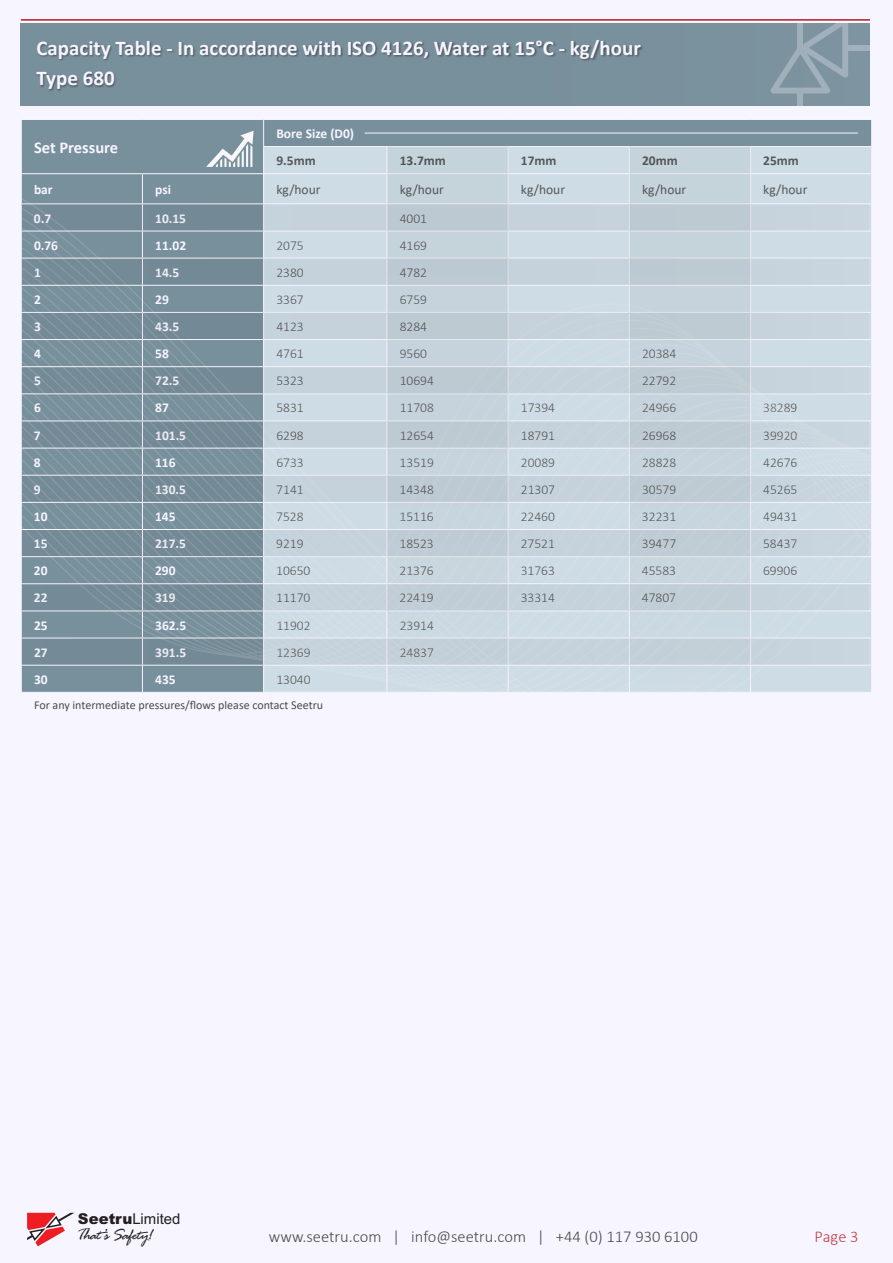
<style>
.page{position:relative;width:893px;height:1263px;background:#f7f5ff}
.page>*{position:absolute;margin:0;border:0;box-sizing:border-box;transform-origin:0 0}
.t1{font:700 21px "Calibri";color:#f7f5ff}
.t2{font:16.65px "Rage Italic Let Plain";color:#231f20}
.t3{font:300 16.5px "Calibri";color:#4b4c4d}
.t4{font:700 16.5px "Calibri";color:#f7f5ff}
.t5{font:300 16.5px "Calibri";color:#c03e45}
.t6{font:14.85px "Arial";color:#231f20}
.t7{font:300 13.5px "Calibri";color:#57585a}
.t8{font:700 13.5px "Calibri";color:#f7f5ff}
.t9{font:13.5px "Calibri";color:#57585a}
.t10{font:700 13.5px "Calibri";color:#57585a}
.t11{font:12px "Calibri";color:#4b4c4d}
.s1{font-weight:900}
</style>
<div class="page">
<div style="left:22px;top:120px;width:849px;height:59px;background:#78909c"></div>
<div style="left:264px;top:147px;width:607px;height:32px;background:#cedce5"></div>
<hr style="left:21px;top:173px;width:121px;height:1px;background:#f7f5ff">
<hr style="left:142px;top:173px;width:122px;height:1px;background:#f7f5ff">
<hr style="left:264px;top:173px;width:123px;height:1px;background:#f7f5ff">
<hr style="left:508px;top:173px;width:121px;height:1px;background:#f7f5ff">
<hr style="left:750px;top:173px;width:122px;height:1px;background:#f7f5ff">
<svg style="left:21px;top:120px;width:1px;height:572px"></svg>
<svg style="left:508px;top:147px;width:1px;height:32px"></svg>
<svg style="left:629px;top:147px;width:1px;height:32px"></svg>
<svg style="left:263px;top:120px;width:1px;height:59px"></svg>
<svg style="left:871px;top:120px;width:1px;height:26px"></svg>
<hr style="left:263px;top:146px;width:124px;height:1px;background:#f7f5ff">
<hr style="left:508px;top:146px;width:121px;height:1px;background:#f7f5ff">
<hr style="left:629px;top:146px;width:121px;height:1px;background:#f7f5ff">
<hr style="left:750px;top:146px;width:122px;height:1px;background:#f7f5ff">
<div style="left:21px;top:23px;width:849px;height:83px;background:#78909c"></div>
<hr style="left:21px;top:19px;width:849px;height:2px;background:#b51c24">
<hr style="left:365px;top:133px;width:493px;height:1px;background:#f7f5ff">
<svg style="left:206px;top:131px;width:48px;height:36px"></svg>
<div style="left:36px;top:40px;width:608px;height:52px;background:#231f20;opacity:.5"></div>
<svg style="left:22px;top:179px;width:849px;height:514px;background:#b1c1cb"></svg>
<svg style="left:22px;top:638px;width:847px;height:27px;background:#a8b8c2"></svg>
<svg style="left:22px;top:584px;width:847px;height:26px;background:#a7b7c1"></svg>
<svg style="left:22px;top:530px;width:847px;height:26px;background:#a6b7c1"></svg>
<svg style="left:22px;top:476px;width:847px;height:26px;background:#a7b7c1"></svg>
<svg style="left:22px;top:421px;width:847px;height:27px;background:#a9b9c3"></svg>
<svg style="left:22px;top:367px;width:847px;height:26px;background:#a6b7c1"></svg>
<svg style="left:22px;top:313px;width:847px;height:26px;background:#a6b6c0"></svg>
<svg style="left:22px;top:258px;width:847px;height:27px;background:#a8b8c2"></svg>
<svg style="left:22px;top:204px;width:847px;height:27px;background:#a7b8c2"></svg>
<svg style="left:27px;top:1212px;width:47px;height:34px"></svg>
<div style="left:844px;top:45px;width:26px;height:5px;background:#a2b1bd"></div>
<svg style="left:770px;top:23px;width:81px;height:73px"></svg>
<div style="left:798px;top:88px;width:5px;height:18px;background:#a0b0bb"></div>
<div style="left:387px;top:146px;width:121px;height:546px;background:#c5d3db"></div>
<div style="left:630px;top:146px;width:121px;height:546px;background:#c5d3db"></div>
<p class="t1" style="left:36px;top:33px;width:606px">Capacity Table - In accordance with ISO 4126, Water at 15°C - kg/hour</p>
<p class="t1" style="left:36px;top:63px;width:80px">Type 680</p>
<p class="t4" style="left:34px;top:136px;width:86px">Set Pressure</p>
<p class="t8" style="left:276px;top:124px;width:79px">Bore Size (D0)</p>
<p class="t10" style="left:276px;top:151px;width:41px">9.5mm</p>
<p class="t10" style="left:400px;top:151px;width:48px">13.7mm</p>
<p class="t10" style="left:521px;top:151px;width:37px">17mm</p>
<p class="t10" style="left:642px;top:151px;width:37px">20mm</p>
<p class="t10" style="left:763px;top:151px;width:37px">25mm</p>
<p class="t8" style="left:34px;top:180px;width:20px">bar</p>
<p class="t8" style="left:155px;top:180px;width:17px">psi</p>
<p class="t9" style="left:276px;top:180px;width:46px">kg/hour</p>
<p class="t9" style="left:400px;top:180px;width:46px">kg/hour</p>
<p class="t9" style="left:521px;top:180px;width:46px">kg/hour</p>
<p class="t9" style="left:642px;top:180px;width:46px">kg/hour</p>
<p class="t9" style="left:763px;top:180px;width:46px">kg/hour</p>
<p class="t8" style="left:34px;top:208px;width:19px">0.7</p>
<p class="t8" style="left:155px;top:208px;width:32px">10.15</p>
<p class="t7" style="left:400px;top:210px;width:29px">4001</p>
<p class="t8" style="left:34px;top:236px;width:26px">0.76</p>
<p class="t8" style="left:155px;top:236px;width:32px">11.02</p>
<p class="t7" style="left:276px;top:237px;width:29px">2075</p>
<p class="t7" style="left:400px;top:237px;width:29px">4169</p>
<p class="t8" style="left:34px;top:263px;width:8px">1</p>
<p class="t8" style="left:155px;top:263px;width:26px">14.5</p>
<p class="t7" style="left:276px;top:264px;width:29px">2380</p>
<p class="t7" style="left:400px;top:264px;width:29px">4782</p>
<p class="t8" style="left:34px;top:290px;width:8px">2</p>
<p class="t8" style="left:155px;top:290px;width:15px">29</p>
<p class="t7" style="left:276px;top:291px;width:29px">3367</p>
<p class="t7" style="left:400px;top:291px;width:29px">6759</p>
<p class="t8" style="left:34px;top:317px;width:8px">3</p>
<p class="t8" style="left:155px;top:317px;width:26px">43.5</p>
<p class="t7" style="left:276px;top:318px;width:29px">4123</p>
<p class="t7" style="left:400px;top:318px;width:29px">8284</p>
<p class="t8" style="left:34px;top:344px;width:8px">4</p>
<p class="t8" style="left:155px;top:344px;width:15px">58</p>
<p class="t7" style="left:276px;top:345px;width:29px">4761</p>
<p class="t7" style="left:400px;top:345px;width:29px">9560</p>
<p class="t7" style="left:642px;top:345px;width:36px">20384</p>
<p class="t8" style="left:34px;top:371px;width:8px">5</p>
<p class="t8" style="left:155px;top:371px;width:26px">72.5</p>
<p class="t7" style="left:276px;top:372px;width:29px">5323</p>
<p class="t7" style="left:400px;top:372px;width:36px">10694</p>
<p class="t7" style="left:642px;top:372px;width:36px">22792</p>
<p class="t8" style="left:34px;top:398px;width:8px">6</p>
<p class="t8" style="left:155px;top:398px;width:15px">87</p>
<p class="t7" style="left:276px;top:400px;width:29px">5831</p>
<p class="t7" style="left:400px;top:400px;width:36px">11708</p>
<p class="t7" style="left:521px;top:400px;width:36px">17394</p>
<p class="t7" style="left:642px;top:400px;width:36px">24966</p>
<p class="t7" style="left:763px;top:400px;width:36px">38289</p>
<p class="t8" style="left:34px;top:426px;width:8px">7</p>
<p class="t8" style="left:155px;top:426px;width:32px">101.5</p>
<p class="t7" style="left:276px;top:427px;width:29px">6298</p>
<p class="t7" style="left:400px;top:427px;width:36px">12654</p>
<p class="t7" style="left:521px;top:427px;width:36px">18791</p>
<p class="t7" style="left:642px;top:427px;width:36px">26968</p>
<p class="t7" style="left:763px;top:427px;width:36px">39920</p>
<p class="t8" style="left:34px;top:453px;width:8px">8</p>
<p class="t8" style="left:155px;top:453px;width:22px">116</p>
<p class="t7" style="left:276px;top:454px;width:29px">6733</p>
<p class="t7" style="left:400px;top:454px;width:36px">13519</p>
<p class="t7" style="left:521px;top:454px;width:36px">20089</p>
<p class="t7" style="left:642px;top:454px;width:36px">28828</p>
<p class="t7" style="left:763px;top:454px;width:36px">42676</p>
<p class="t8" style="left:34px;top:480px;width:8px">9</p>
<p class="t8" style="left:155px;top:480px;width:32px">130.5</p>
<p class="t7" style="left:276px;top:481px;width:29px">7141</p>
<p class="t7" style="left:400px;top:481px;width:36px">14348</p>
<p class="t7" style="left:521px;top:481px;width:36px">21307</p>
<p class="t7" style="left:642px;top:481px;width:36px">30579</p>
<p class="t7" style="left:763px;top:481px;width:36px">45265</p>
<p class="t8" style="left:34px;top:507px;width:15px">10</p>
<p class="t8" style="left:155px;top:507px;width:22px">145</p>
<p class="t7" style="left:276px;top:508px;width:29px">7528</p>
<p class="t7" style="left:400px;top:508px;width:36px">15116</p>
<p class="t7" style="left:521px;top:508px;width:36px">22460</p>
<p class="t7" style="left:642px;top:508px;width:36px">32231</p>
<p class="t7" style="left:763px;top:508px;width:36px">49431</p>
<p class="t8" style="left:34px;top:534px;width:15px">15</p>
<p class="t8" style="left:155px;top:534px;width:32px">217.5</p>
<p class="t7" style="left:276px;top:535px;width:29px">9219</p>
<p class="t7" style="left:400px;top:535px;width:36px">18523</p>
<p class="t7" style="left:521px;top:535px;width:36px">27521</p>
<p class="t7" style="left:642px;top:535px;width:36px">39477</p>
<p class="t7" style="left:763px;top:535px;width:36px">58437</p>
<p class="t8" style="left:34px;top:561px;width:15px">20</p>
<p class="t8" style="left:155px;top:561px;width:22px">290</p>
<p class="t7" style="left:276px;top:562px;width:36px">10650</p>
<p class="t7" style="left:400px;top:562px;width:36px">21376</p>
<p class="t7" style="left:521px;top:562px;width:36px">31763</p>
<p class="t7" style="left:642px;top:562px;width:36px">45583</p>
<p class="t7" style="left:763px;top:562px;width:36px">69906</p>
<p class="t8" style="left:34px;top:588px;width:15px">22</p>
<p class="t8" style="left:155px;top:588px;width:22px">319</p>
<p class="t7" style="left:276px;top:589px;width:36px">11170</p>
<p class="t7" style="left:399px;top:589px;width:36px">22419</p>
<p class="t7" style="left:521px;top:589px;width:36px">33314</p>
<p class="t7" style="left:642px;top:589px;width:36px">47807</p>
<p class="t8" style="left:34px;top:615px;width:15px">25</p>
<p class="t8" style="left:155px;top:615px;width:32px">362.5</p>
<p class="t7" style="left:276px;top:617px;width:36px">11902</p>
<p class="t7" style="left:400px;top:617px;width:36px">23914</p>
<p class="t8" style="left:34px;top:643px;width:15px">27</p>
<p class="t8" style="left:155px;top:643px;width:32px">391.5</p>
<p class="t7" style="left:276px;top:644px;width:36px">12369</p>
<p class="t7" style="left:400px;top:644px;width:36px">24837</p>
<p class="t8" style="left:34px;top:670px;width:15px">30</p>
<p class="t8" style="left:155px;top:670px;width:22px">435</p>
<p class="t7" style="left:276px;top:671px;width:36px">13040</p>
<p class="t11" style="left:34px;top:697px;width:291px">For any intermediate pressures/flows please contact Seetru</p>
<p class="t6" style="left:78px;top:1208px;width:104px"><span class="s1">Seetru</span>Limited</p>
<p class="t2" style="left:78px;top:1228px;width:76px">That’s Safety!</p>
<p class="t3" style="left:269px;top:1226px;width:430px">www.seetru.com | info@seetru.com | +44 (0) 117 930 6100</p>
<p class="t5" style="left:814px;top:1227px;width:46px">Page 3</p>
</div>
